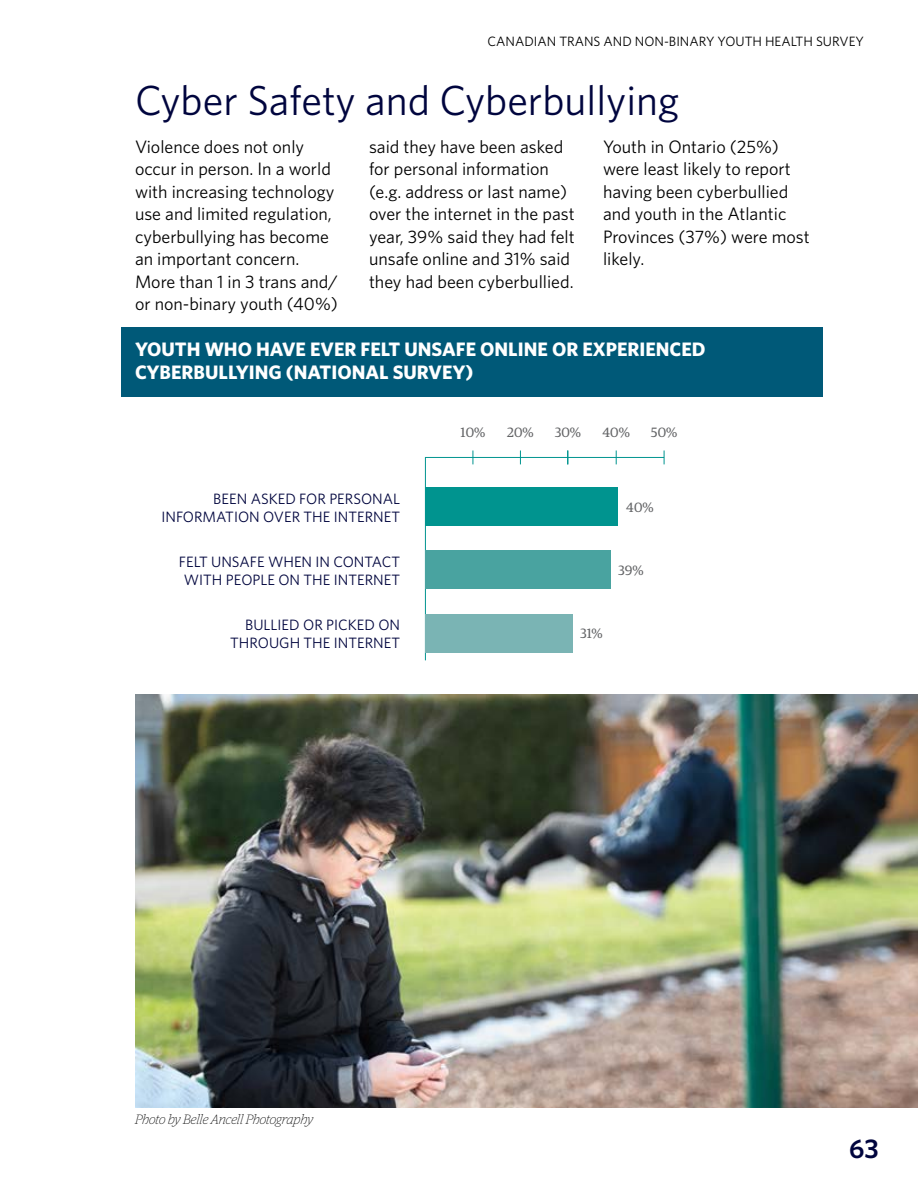
<style>
.page{position:relative;width:918px;height:1188px;background:#fff}
.page>*{position:absolute;margin:0;border:0;box-sizing:border-box;transform-origin:0 0}
.t1{font:42px "Whitney";color:#00053e}
.t2{font:600 27px "Whitney";color:#00053e}
.t3{font:700 19.5px/23.4px "Whitney";color:#fff}
.t4{font:18px/22.5px "Whitney";color:#000}
.t5{font:15px/18px "Whitney";color:#00053e;text-align:right}
.t6{font:13.5px "Whitney";color:#000}
.t7{font:italic 100 13.5px "Guardian Egyp";color:#000}
.t8{font:13.5px "Guardian Egyp";color:#636466}
</style>
<div class="page">
<div style="left:122px;top:327px;width:702px;height:70px;background:#005978"></div>
<hr style="left:425px;top:457px;width:239px;height:1px;background:#00948f">
<svg style="left:520px;top:451px;width:1px;height:13px"></svg>
<svg style="left:567px;top:451px;width:2px;height:13px"></svg>
<svg style="left:473px;top:451px;width:1px;height:13px"></svg>
<svg style="left:616px;top:451px;width:1px;height:13px"></svg>
<svg style="left:664px;top:451px;width:1px;height:13px"></svg>
<hr style="left:425px;top:458px;width:1px;height:202px;background:#00948f">
<div style="left:425px;top:488px;width:193px;height:38px;background:#00948f"></div>
<div style="left:425px;top:551px;width:186px;height:38px;background:#49a3a0"></div>
<div style="left:425px;top:614px;width:148px;height:38px;background:#7ab4b4"></div>
<img style="left:135px;top:694px;width:783px;height:413px">
<p class="t6" style="left:488px;top:32px;width:378px">CANADIAN TRANS AND NON-BINARY YOUTH HEALTH SURVEY</p>
<h1 class="t1" style="left:135px;top:72px;width:546px">Cyber Safety and Cyberbullying</h1>
<p class="t4" style="left:135px;top:135px;width:204px">Violence does not only occur in person. In a world with increasing technology use and limited regulation, cyberbullying has become an important concern.<br>More than 1 in 3 trans and/ or non-binary youth (40%)</p>
<p class="t4" style="left:369px;top:135px;width:207px">said they have been asked for personal information (e.g. address or last name) over the internet in the past year, 39% said they had felt unsafe online and 31% said they had been cyberbullied.</p>
<p class="t4" style="left:603px;top:135px;width:208px">Youth in Ontario (25%) were least likely to report having been cyberbullied and youth in the Atlantic<br>Provinces (37%) were most likely.</p>
<p class="t3" style="left:135px;top:337px;width:572px">YOUTH WHO HAVE EVER FELT UNSAFE ONLINE OR EXPERIENCED<br>CYBERBULLYING (NATIONAL SURVEY)</p>
<p class="t5" style="left:161px;top:489px;width:240px">BEEN ASKED FOR PERSONAL<br>INFORMATION OVER THE INTERNET</p>
<p class="t5" style="left:179px;top:552px;width:223px;text-align:center">FELT UNSAFE WHEN IN CONTACT<br>WITH PEOPLE ON THE INTERNET</p>
<p class="t5" style="left:230px;top:616px;width:171px">BULLIED OR PICKED ON<br>THROUGH THE INTERNET</p>
<p class="t8" style="left:461px;top:423px;width:26px">10%</p>
<p class="t8" style="left:507px;top:423px;width:28px">20%</p>
<p class="t8" style="left:555px;top:423px;width:28px">30%</p>
<p class="t8" style="left:603px;top:423px;width:29px">40%</p>
<p class="t8" style="left:651px;top:423px;width:28px">50%</p>
<p class="t8" style="left:626px;top:498px;width:29px">40%</p>
<p class="t8" style="left:618px;top:561px;width:27px">39%</p>
<p class="t8" style="left:580px;top:624px;width:24px">31%</p>
<p class="t7" style="left:135px;top:1110px;width:180px">Photo by Belle Ancell Photography</p>
<h2 class="t2" style="left:849px;top:1131px;width:31px">63</h2>
</div>
